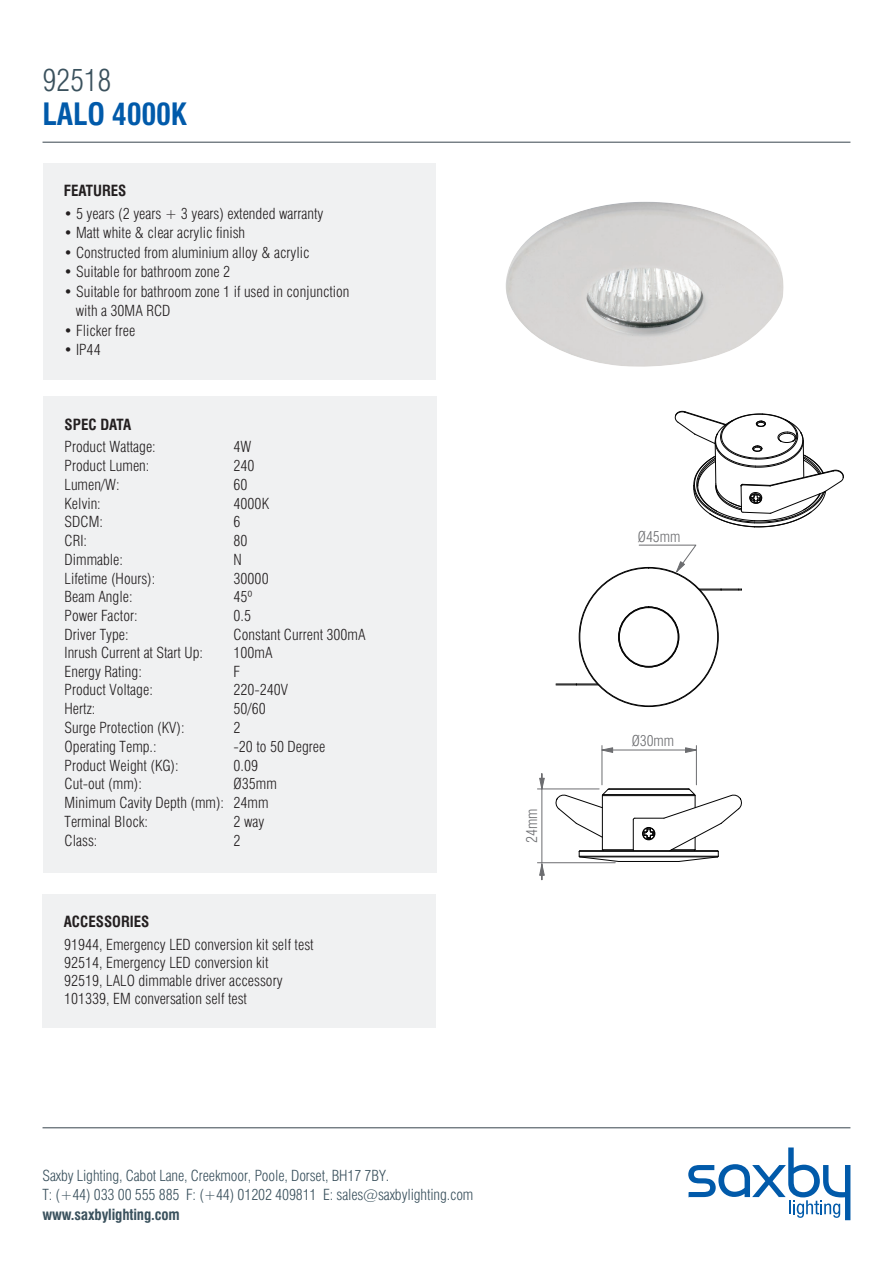
<style>
.page{position:relative;width:893px;height:1263px;background:#fff}
.page>*{position:absolute;margin:0;border:0;box-sizing:border-box;transform-origin:0 0}
.t1{font:700 condensed 30px "Swiss 721 BT";letter-spacing:-.01em;color:#015aaa}
.t2{font:300 condensed 30px "Swiss 721 BT";letter-spacing:-.01em;color:#3a515d}
.t3{font:300 condensed 15px/18px "Swiss 721 BT";color:#231f20}
.t4{font:300 condensed 15px/19.5px "Swiss 721 BT";letter-spacing:-.01em;color:#3a515d}
.t5{font:700 condensed 15px "Swiss 721 BT";color:#231f20}
.t6{font:700 condensed 15px "Swiss 721 BT";letter-spacing:-.01em;color:#3a515d}
.t7{font:300 condensed 14.7px "Swiss 721 BT";color:#6c6d70}
</style>
<div class="page">
<hr style="left:43px;top:142px;width:807px;height:1px;background:#38454d">
<img style="left:505px;top:202px;width:279px;height:165px">
<div style="left:43px;top:163px;width:393px;height:216px;background:#f0f1f2"></div>
<hr style="left:537px;top:788px;width:62px;height:1px;background:#6c6d70">
<hr style="left:537px;top:862px;width:78px;height:1px;background:#6c6d70">
<hr style="left:541px;top:774px;width:1px;height:106px;background:#6c6d70">
<svg style="left:539px;top:777px;width:6px;height:13px"></svg>
<svg style="left:539px;top:863px;width:6px;height:13px"></svg>
<hr style="left:602px;top:745px;width:1px;height:40px;background:#6c6d70">
<hr style="left:696px;top:745px;width:1px;height:40px;background:#6c6d70">
<hr style="left:602px;top:750px;width:94px;height:1px;background:#6c6d70">
<svg style="left:601px;top:747px;width:12px;height:6px"></svg>
<svg style="left:685px;top:747px;width:12px;height:6px"></svg>
<hr style="left:579px;top:856px;width:139px;height:1px;background:#030303">
<hr style="left:579px;top:851px;width:139px;height:1px;background:#030303">
<hr style="left:580px;top:850px;width:138px;height:1px;background:#030303">
<hr style="left:602px;top:849px;width:31px;height:1px;background:#030303">
<hr style="left:602px;top:795px;width:93px;height:1px;background:#030303">
<hr style="left:603px;top:794px;width:92px;height:1px;background:#030303">
<hr style="left:608px;top:789px;width:81px;height:1px;background:#030303">
<hr style="left:609px;top:788px;width:79px;height:1px;background:#030303">
<svg style="left:555px;top:788px;width:54px;height:50px"></svg>
<svg style="left:632px;top:788px;width:110px;height:74px"></svg>
<hr style="left:619px;top:861px;width:60px;height:1px;background:#030303">
<hr style="left:602px;top:796px;width:1px;height:54px;background:#030303">
<svg style="left:578px;top:848px;width:41px;height:14px"></svg>
<svg style="left:638px;top:544px;width:59px;height:29px"></svg>
<hr style="left:556px;top:684px;width:42px;height:1px;background:#030303">
<hr style="left:556px;top:683px;width:41px;height:1px;background:#030303">
<hr style="left:700px;top:590px;width:41px;height:1px;background:#030303">
<hr style="left:699px;top:589px;width:42px;height:1px;background:#030303">
<div style="left:618px;top:606px;width:61px;height:61px;border:1px solid #030303;border-radius:50%"></div>
<svg style="left:674px;top:410px;width:170px;height:118px"></svg>
<div style="left:43px;top:396px;width:394px;height:477px;background:#f0f1f2"></div>
<div style="left:43px;top:894px;width:393px;height:134px;background:#f0f1f2"></div>
<svg style="left:688px;top:1147px;width:162px;height:73px"></svg>
<hr style="left:43px;top:1127px;width:807px;height:1px;background:#38454d">
<h1 class="t2" style="left:43px;top:62px;width:70px">92518</h1>
<h1 class="t1" style="left:43px;top:96px;width:146px">LALO 4000K</h1>
<p class="t5" style="left:64px;top:181px;width:64px">FEATURES</p>
<p class="t3" style="left:64px;top:204px;width:261px">• 5 years (2 years + 3 years) extended warranty</p>
<p class="t3" style="left:64px;top:224px;width:183px">• Matt white &amp; clear acrylic finish</p>
<p class="t3" style="left:64px;top:243px;width:247px">• Constructed from aluminium alloy &amp; acrylic</p>
<p class="t3" style="left:64px;top:263px;width:168px">• Suitable for bathroom zone 2</p>
<p class="t3" style="left:76px;top:281px;width:275px;line-height:19.5px;text-indent:-12px">• Suitable for bathroom zone 1 if used in conjunction with a 30MA RCD</p>
<p class="t3" style="left:64px;top:321px;width:73px">• Flicker free</p>
<p class="t3" style="left:64px;top:341px;width:38px">• IP44</p>
<p class="t5" style="left:65px;top:415px;width:68px">SPEC DATA</p>
<p class="t3" style="left:65px;top:438px;width:93px">Product Wattage:</p>
<p class="t3" style="left:234px;top:438px;width:19px">4W</p>
<p class="t3" style="left:65px;top:457px;width:86px">Product Lumen:</p>
<p class="t3" style="left:234px;top:457px;width:23px">240</p>
<p class="t3" style="left:65px;top:475px;width:57px">Lumen/W:</p>
<p class="t3" style="left:234px;top:475px;width:16px">60</p>
<p class="t3" style="left:65px;top:494px;width:38px">Kelvin:</p>
<p class="t3" style="left:234px;top:494px;width:37px">4000K</p>
<p class="t3" style="left:65px;top:513px;width:40px">SDCM:</p>
<p class="t3" style="left:234px;top:513px;width:9px">6</p>
<p class="t3" style="left:65px;top:532px;width:24px">CRI:</p>
<p class="t3" style="left:234px;top:532px;width:16px">80</p>
<p class="t3" style="left:65px;top:550px;width:60px">Dimmable:</p>
<p class="t3" style="left:234px;top:550px;width:10px">N</p>
<p class="t3" style="left:65px;top:569px;width:92px">Lifetime (Hours):</p>
<p class="t3" style="left:234px;top:569px;width:37px">30000</p>
<p class="t3" style="left:65px;top:588px;width:70px">Beam Angle:</p>
<p class="t3" style="left:234px;top:588px;width:21px">45º</p>
<p class="t3" style="left:65px;top:607px;width:75px">Power Factor:</p>
<p class="t3" style="left:234px;top:607px;width:19px">0.5</p>
<p class="t3" style="left:65px;top:625px;width:66px">Driver Type:</p>
<p class="t3" style="left:234px;top:625px;width:134px">Constant Current 300mA</p>
<p class="t3" style="left:65px;top:643px;width:140px">Inrush Current at Start Up:</p>
<p class="t3" style="left:234px;top:643px;width:41px">100mA</p>
<p class="t3" style="left:65px;top:662px;width:79px">Energy Rating:</p>
<p class="t3" style="left:234px;top:662px;width:8px">F</p>
<p class="t3" style="left:65px;top:681px;width:90px">Product Voltage:</p>
<p class="t3" style="left:234px;top:681px;width:56px">220-240V</p>
<p class="t3" style="left:65px;top:700px;width:32px">Hertz:</p>
<p class="t3" style="left:234px;top:700px;width:34px">50/60</p>
<p class="t3" style="left:65px;top:718px;width:121px">Surge Protection (KV):</p>
<p class="t3" style="left:234px;top:718px;width:9px">2</p>
<p class="t3" style="left:65px;top:737px;width:94px">Operating Temp.:</p>
<p class="t3" style="left:234px;top:737px;width:93px">-20 to 50 Degree</p>
<p class="t3" style="left:65px;top:756px;width:116px">Product Weight (KG):</p>
<p class="t3" style="left:234px;top:756px;width:26px">0.09</p>
<p class="t3" style="left:65px;top:775px;width:79px">Cut-out (mm):</p>
<p class="t3" style="left:65px;top:774px;width:214px;line-height:18.8px;text-indent:169px">Ø35mm<br>Minimum Cavity Depth (mm): 24mm<br>Terminal Block:</p>
<p class="t3" style="left:234px;top:812px;width:32px">2 way</p>
<p class="t3" style="left:65px;top:831px;width:34px">Class:</p>
<p class="t3" style="left:234px;top:831px;width:9px">2</p>
<p class="t5" style="left:64px;top:913px;width:87px">ACCESSORIES</p>
<p class="t3" style="left:64px;top:936px;width:251px">91944, Emergency LED conversion kit self test 92514, Emergency LED conversion kit<br>92519, LALO dimmable driver accessory 101339, EM conversation self test</p>
<p class="t7" style="left:523px;top:843px;width:36px;rotate:-90deg">24mm</p>
<p class="t4" style="left:43px;top:1166px;width:432px">Saxby Lighting, Cabot Lane, Creekmoor, Poole, Dorset, BH17 7BY.<br>T: (+44) 033 00 555 885 F: (+44) 01202 409811 E: sales@saxbylighting.com</p>
<p class="t6" style="left:43px;top:1205px;width:139px">www.saxbylighting.com</p>
<p class="t7" style="left:638px;top:528px;width:44px">Ø45mm</p>
<p class="t7" style="left:632px;top:732px;width:44px">Ø30mm</p>
</div>
